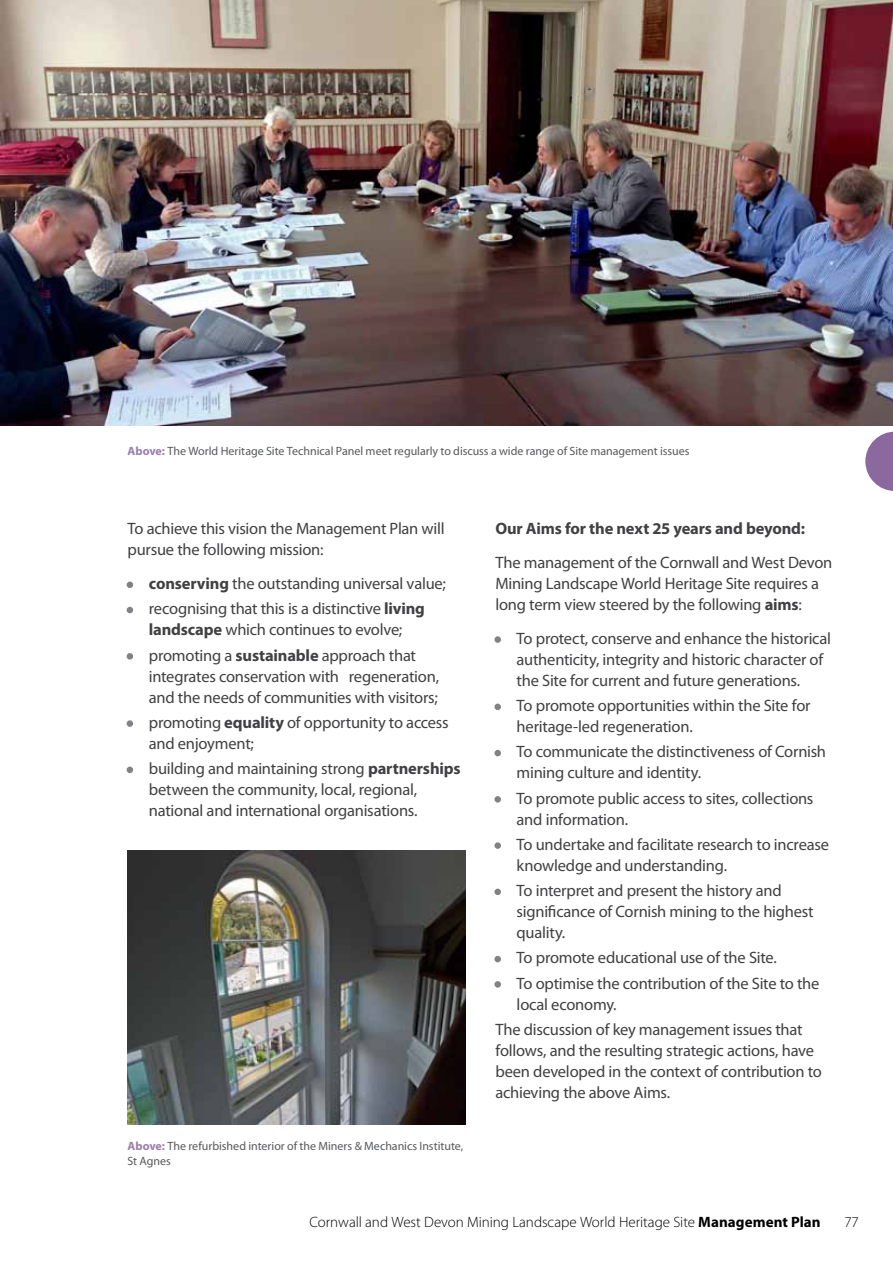
<style>
.page{position:relative;width:893px;height:1263px;background:#fff}
.page>*{position:absolute;margin:0;border:0;box-sizing:border-box;transform-origin:0 0}
.t1{font:16.5px/21px "Myriad Pro";letter-spacing:-.015em;color:#414042}
.t2{font:700 16.5px "Myriad Pro";letter-spacing:-.01em;color:#414042}
.t3{font:300 15px "Myriad Pro";color:#000}
.t4{font:12px/14.4px "Myriad Pro";color:#58595b}
.s1{font-weight:700;color:#9c7ead}
.s2{color:#808285}
.s3{font-weight:700}
</style>
<div class="page">
<img style="left:0;top:0;width:893px;height:425px">
<svg style="left:865px;top:432px;width:28px;height:59px"></svg>
<img style="left:128px;top:850px;width:338px;height:275px">
<svg style="left:127px;top:582px;width:6px;height:6px"></svg>
<svg style="left:127px;top:607px;width:6px;height:6px"></svg>
<svg style="left:127px;top:653px;width:6px;height:6px"></svg>
<div style="left:127px;top:720px;width:6px;height:7px;border:3px solid #808285;border-radius:50%"></div>
<svg style="left:127px;top:767px;width:6px;height:6px"></svg>
<div style="left:494px;top:636px;width:7px;height:7px;border:3px solid #808285;border-radius:50%"></div>
<div style="left:494px;top:704px;width:7px;height:6px;border:3px solid #808285;border-radius:50%"></div>
<div style="left:494px;top:750px;width:7px;height:6px;border:3px solid #808285;border-radius:50%"></div>
<div style="left:494px;top:796px;width:7px;height:6px;border:3px solid #808285;border-radius:50%"></div>
<div style="left:494px;top:842px;width:7px;height:7px;border:3px solid #808285;border-radius:50%"></div>
<div style="left:494px;top:889px;width:7px;height:6px;border:3px solid #808285;border-radius:50%"></div>
<div style="left:494px;top:956px;width:7px;height:6px;border:3px solid #808285;border-radius:50%"></div>
<div style="left:494px;top:981px;width:7px;height:6px;border:3px solid #808285;border-radius:50%"></div>
<p class="t4" style="left:128px;top:443px;width:563px"><span class="s1">Above:</span> The World Heritage Site Technical Panel meet regularly to discuss a wide range of Site management issues</p>
<p class="t1" style="left:128px;top:518px;width:319px">To achieve this vision the Management Plan will pursue the following mission:</p>
<p class="t1" style="left:128px;top:573px;width:320px"><span class="s2">•</span> <span class="s3">conserving</span> the outstanding universal value;</p>
<p class="t1" style="left:128px;top:598px;width:299px;text-align:center"><span class="s2">•</span> recognising that this is a distinctive <span class="s3">living landscape</span> which continues to evolve;</p>
<p class="t1" style="left:149px;top:644px;width:292px;text-indent:-21px"><span class="s2">•</span> promoting a <span class="s3">sustainable</span> approach that integrates conservation with regeneration, and the needs of communities with visitors;</p>
<p class="t1" style="left:149px;top:712px;width:301px;text-indent:-21px"><span class="s2">•</span> promoting <span class="s3">equality</span> of opportunity to access and enjoyment;</p>
<p class="t1" style="left:149px;top:758px;width:313px;text-indent:-21px"><span class="s2">•</span> building and maintaining strong <span class="s3">partnerships </span>between the community, local, regional, national and international organisations.</p>
<p class="t4" style="left:128px;top:1139px;width:337px"><span class="s1">Above:</span> The refurbished interior of the Miners &amp; Mechanics Institute,<br>St Agnes</p>
<p class="t2" style="left:495px;top:518px;width:311px">Our Aims for the next 25 years and beyond:</p>
<p class="t1" style="left:495px;top:552px;width:339px">The management of the Cornwall and West Devon<br>Mining Landscape World Heritage Site requires a long term view steered by the following <span class="s3">aims</span>:</p>
<p class="t1" style="left:517px;top:628px;width:316px;text-indent:-21px"><span class="s2">•</span> To protect, conserve and enhance the historical authenticity, integrity and historic character of the Site for current and future generations.</p>
<p class="t1" style="left:517px;top:695px;width:295px;text-indent:-21px"><span class="s2">•</span> To promote opportunities within the Site for heritage-led regeneration.</p>
<p class="t1" style="left:517px;top:741px;width:311px;text-indent:-21px"><span class="s2">•</span> To communicate the distinctiveness of Cornish mining culture and identity.</p>
<p class="t1" style="left:517px;top:787px;width:298px;text-indent:-21px"><span class="s2">•</span> To promote public access to sites, collections and information.</p>
<p class="t1" style="left:517px;top:834px;width:314px;text-indent:-21px"><span class="s2">•</span> To undertake and facilitate research to increase knowledge and understanding.</p>
<p class="t1" style="left:517px;top:880px;width:298px;text-indent:-21px"><span class="s2">•</span> To interpret and present the history and significance of Cornish mining to the highest quality.</p>
<p class="t1" style="left:495px;top:947px;width:283px"><span class="s2">•</span> To promote educational use of the Site.</p>
<p class="t1" style="left:517px;top:972px;width:304px;text-indent:-21px"><span class="s2">•</span> To optimise the contribution of the Site to the local economy.</p>
<p class="t1" style="left:495px;top:1019px;width:328px">The discussion of key management issues that follows, and the resulting strategic actions, have been developed in the context of contribution to achieving the above Aims.</p>
<p class="t3" style="left:310px;top:1214px;width:513px">Cornwall and West Devon Mining Landscape World Heritage Site <span class="s3">Management Plan</span></p>
<p class="t3" style="left:844px;top:1214px;width:16px">77</p>
</div>
